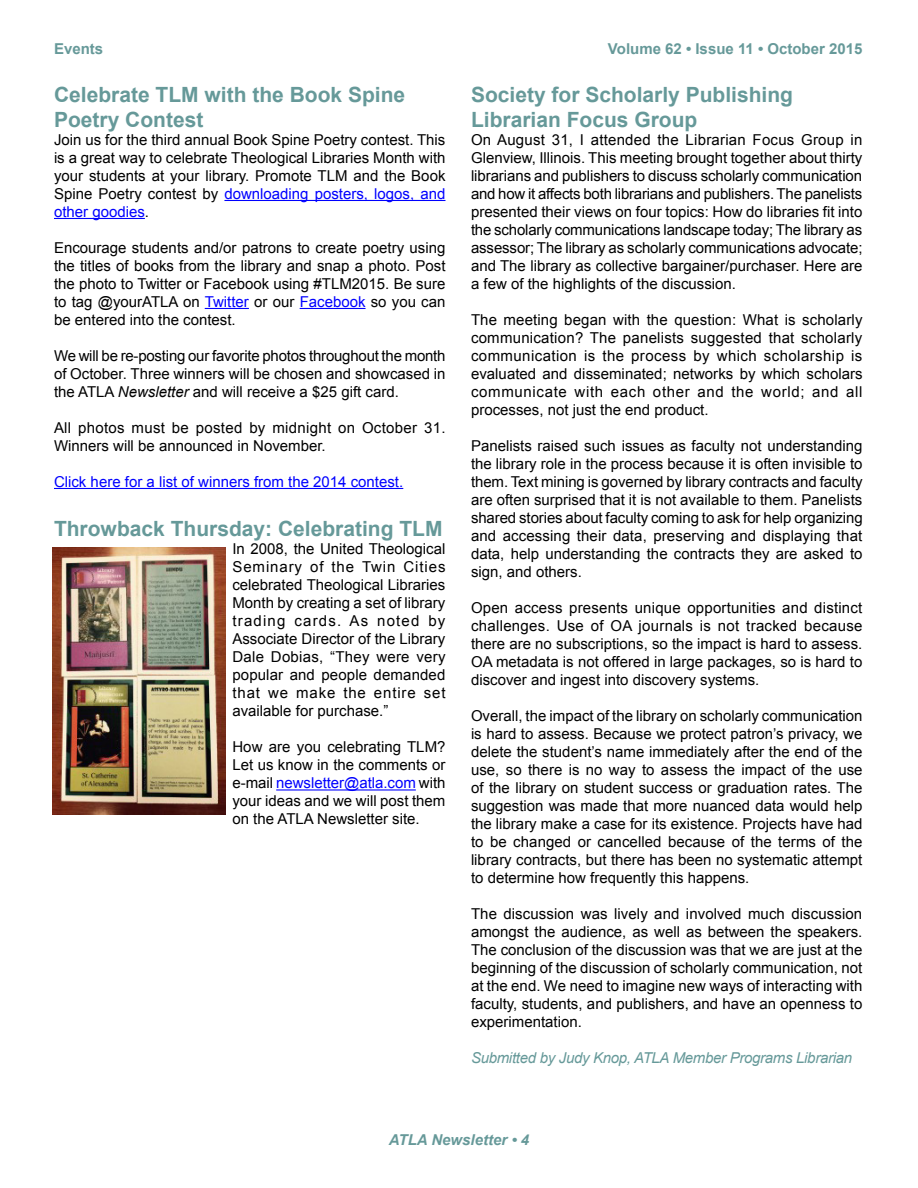
<style>
.page{position:relative;width:918px;height:1188px;background:#fff}
.page>*{position:absolute;margin:0;border:0;box-sizing:border-box;transform-origin:0 0}
.t1{font:700 21px/25.2px "Arial";color:#699}
.t2{font:15px/18px "Arial";color:#000;text-align:justify}
.t3{font:15px/18px "Arial";letter-spacing:.02em;color:#000}
.t4{font:italic 15px "Arial";letter-spacing:-.02em;color:#699}
.t5{font:15px "Arial";color:#00f}
.t6{font:700 15px "Arial";color:#699}
.t7{font:italic 700 15px "Arial";color:#699}
.s1{color:#00f}
.s2{font-style:italic}
</style>
<div class="page">
<hr style="left:224px;top:200px;width:221px;height:1px;background:#00f">
<hr style="left:54px;top:218px;width:91px;height:1px;background:#00f">
<hr style="left:205px;top:308px;width:44px;height:1px;background:#00f">
<hr style="left:300px;top:308px;width:66px;height:1px;background:#00f">
<hr style="left:54px;top:488px;width:349px;height:1px;background:#00f">
<hr style="left:276px;top:789px;width:140px;height:2px;background:#00f">
<img style="left:52px;top:548px;width:174px;height:267px">
<p class="t6" style="left:54px;top:39px;width:51px">Events</p>
<p class="t6" style="left:608px;top:39px;width:256px">Volume 62 • Issue 11 • October 2015</p>
<h1 class="t1" style="left:471px;top:82px;width:324px">Society for Scholarly Publishing<br>Librarian Focus Group</h1>
<p class="t2" style="left:471px;top:131px;width:393px">On August 31, I attended the Librarian Focus Group in Glenview, Illinois. This meeting brought together about thirty librarians and publishers to discuss scholarly communication and how it affects both librarians and publishers. The panelists presented their views on four topics: How do libraries fit into the scholarly communications landscape today; The library as assessor; The library as scholarly communications advocate; and The library as collective bargainer/purchaser. Here are a few of the highlights of the discussion.</p>
<p class="t2" style="left:471px;top:311px;width:393px">The meeting began with the question: What is scholarly communication? The panelists suggested that scholarly communication is the process by which scholarship is evaluated and disseminated; networks by which scholars communicate with each other and the world; and all processes, not just the end product.</p>
<p class="t2" style="left:471px;top:437px;width:393px">Panelists raised such issues as faculty not understanding the library role in the process because it is often invisible to them. Text mining is governed by library contracts and faculty are often surprised that it is not available to them. Panelists shared stories about faculty coming to ask for help organizing and accessing their data, preserving and displaying that data, help understanding the contracts they are asked to sign, and others.</p>
<p class="t2" style="left:471px;top:599px;width:393px">Open access presents unique opportunities and distinct challenges. Use of OA journals is not tracked because there are no subscriptions, so the impact is hard to assess.<br>OA metadata is not offered in large packages, so is hard to discover and ingest into discovery systems.</p>
<p class="t2" style="left:471px;top:707px;width:393px">Overall, the impact of the library on scholarly communication is hard to assess. Because we protect patron’s privacy, we delete the student’s name immediately after the end of the use, so there is no way to assess the impact of the use of the library on student success or graduation rates. The suggestion was made that more nuanced data would help the library make a case for its existence. Projects have had to be changed or cancelled because of the terms of the library contracts, but there has been no systematic attempt to determine how frequently this happens.</p>
<p class="t2" style="left:471px;top:905px;width:393px">The discussion was lively and involved much discussion amongst the audience, as well as between the speakers.<br>The conclusion of the discussion was that we are just at the beginning of the discussion of scholarly communication, not at the end. We need to imagine new ways of interacting with faculty, students, and publishers, and have an openness to experimentation.</p>
<p class="t4" style="left:471px;top:1048px;width:383px">Submitted by Judy Knop, ATLA Member Programs Librarian</p>
<h1 class="t1" style="left:54px;top:82px;width:353px">Celebrate TLM with the Book Spine<br>Poetry Contest</h1>
<p class="t2" style="left:54px;top:131px;width:393px">Join us for the third annual Book Spine Poetry contest. This is a great way to celebrate Theological Libraries Month with your students at your library. Promote TLM and the Book Spine Poetry contest by <span class="s1">downloading posters, logos, and other goodies</span>.</p>
<p class="t2" style="left:54px;top:239px;width:393px">Encourage students and/or patrons to create poetry using the titles of books from the library and snap a photo. Post the photo to Twitter or Facebook using #TLM2015. Be sure to tag @yourATLA on <span class="s1">Twitter</span> or our <span class="s1">Facebook</span> so you can be entered into the contest.</p>
<p class="t2" style="left:54px;top:347px;width:393px">We will be re-posting our favorite photos throughout the month of October. Three winners will be chosen and showcased in the ATLA <span class="s2">Newsletter</span> and will receive a $25 gift card.</p>
<p class="t3" style="left:54px;top:419px;width:393px">All photos must be posted by midnight on October 31.<br>Winners will be announced in November.</p>
<p class="t5" style="left:54px;top:472px;width:351px">Click here for a list of winners from the 2014 contest.</p>
<h1 class="t1" style="left:54px;top:517px;width:390px">Throwback Thursday: Celebrating TLM</h1>
<p class="t2" style="left:232px;top:540px;width:215px">In 2008, the United Theological Seminary of the Twin Cities celebrated Theological Libraries Month by creating a set of library trading cards. As noted by Associate Director of the Library Dale Dobias, “They were very popular and people demanded that we make the entire set available for purchase.”</p>
<p class="t2" style="left:232px;top:738px;width:215px">How are you celebrating TLM?<br>Let us know in the comments or e-mail <span class="s1">newsletter@atla.com</span> with your ideas and we will post them on the ATLA Newsletter site.</p>
<p class="t7" style="left:389px;top:1130px;width:142px">ATLA Newsletter • 4</p>
</div>
